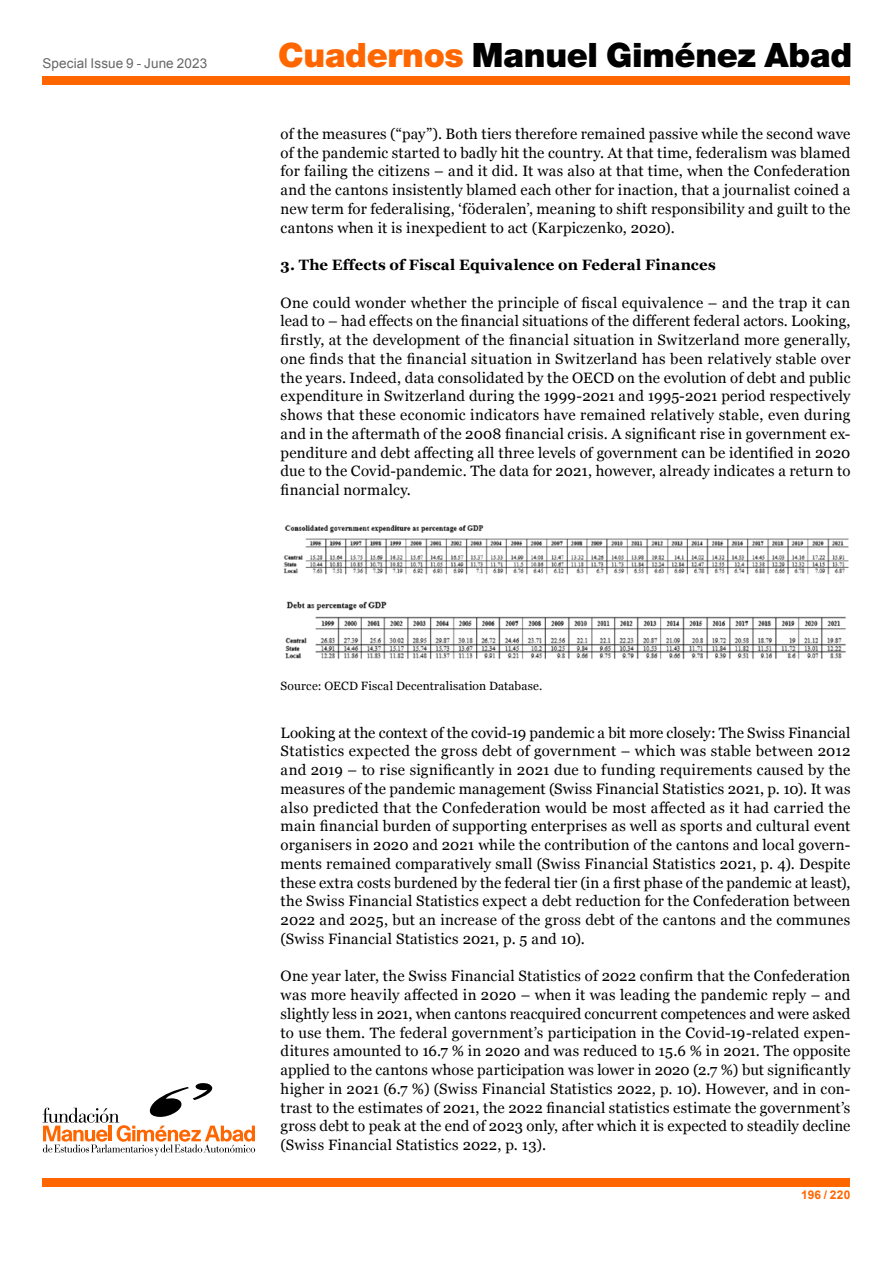
<style>
.page{position:relative;width:893px;height:1263px;background:#fff}
.page>*{position:absolute;margin:0;border:0;box-sizing:border-box;transform-origin:0 0}
.t1{font:900 33.75px "Helvetica Neue LT Std";letter-spacing:-.01em;color:#000}
.t2{font:15px/18.8px "Georgia";letter-spacing:.015em;color:#000;text-align:justify}
.t3{font:700 15px "Georgia";letter-spacing:.01em;color:#000}
.t4{font:13.5px "Arial";letter-spacing:.01em;color:#666}
.t5{font:12px "Georgia";letter-spacing:.015em;color:#000}
.t6{font:700 12px "Arial";letter-spacing:.02em;color:#f60}
.s1{color:#f60}
</style>
<div class="page">
<div style="left:43px;top:77px;width:807px;height:8px;background:#f60"></div>
<div style="left:43px;top:1178px;width:807px;height:8px;background:#f60"></div>
<svg style="left:43px;top:1083px;width:212px;height:72px"></svg>
<img style="left:283px;top:525px;width:566px;height:134px">
<p class="t4" style="left:43px;top:55px;width:166px">Special Issue 9 - June 2023</p>
<h1 class="t1" style="left:278px;top:34px;width:575px"><span class="s1">Cuadernos</span> Manuel Giménez Abad</h1>
<p class="t2" style="left:281px;top:124px;width:571px">of the measures (“pay”). Both tiers therefore remained passive while the second wave of the pandemic started to badly hit the country. At that time, federalism was blamed for failing the citizens – and it did. It was also at that time, when the Confederation and the cantons insistently blamed each other for inaction, that a journalist coined a new term for federalising, ‘föderalen’, meaning to shift responsibility and guilt to the cantons when it is inexpedient to act (Karpiczenko, 2020).</p>
<p class="t3" style="left:281px;top:254px;width:437px">3. The Effects of Fiscal Equivalence on Federal Finances</p>
<p class="t2" style="left:281px;top:292px;width:571px">One could wonder whether the principle of fiscal equivalence – and the trap it can lead to – had effects on the financial situations of the different federal actors. Looking, firstly, at the development of the financial situation in Switzerland more generally, one finds that the financial situation in Switzerland has been relatively stable over the years. Indeed, data consolidated by the OECD on the evolution of debt and public expenditure in Switzerland during the 1999-2021 and 1995-2021 period respectively shows that these economic indicators have remained relatively stable, even during and in the aftermath of the 2008 financial crisis. A significant rise in government ex&shy;penditure and debt affecting all three levels of government can be identified in 2020 due to the Covid-pandemic. The data for 2021, however, already indicates a return to financial normalcy.</p>
<p class="t5" style="left:281px;top:677px;width:263px">Source: OECD Fiscal Decentralisation Database.</p>
<p class="t2" style="left:281px;top:722px;width:571px">Looking at the context of the covid-19 pandemic a bit more closely: The Swiss Financial Statistics expected the gross debt of government – which was stable between 2012 and 2019 – to rise significantly in 2021 due to funding requirements caused by the measures of the pandemic management (Swiss Financial Statistics 2021, p. 10). It was also predicted that the Confederation would be most affected as it had carried the main financial burden of supporting enterprises as well as sports and cultural event organisers in 2020 and 2021 while the contribution of the cantons and local govern&shy;ments remained comparatively small (Swiss Financial Statistics 2021, p. 4). Despite these extra costs burdened by the federal tier (in a first phase of the pandemic at least), the Swiss Financial Statistics expect a debt reduction for the Confederation between 2022 and 2025, but an increase of the gross debt of the cantons and the communes (Swiss Financial Statistics 2021, p. 5 and 10).</p>
<p class="t2" style="left:281px;top:966px;width:571px">One year later, the Swiss Financial Statistics of 2022 confirm that the Confederation was more heavily affected in 2020 – when it was leading the pandemic reply – and slightly less in 2021, when cantons reacquired concurrent competences and were asked to use them. The federal government’s participation in the Covid-19-related expen&shy;ditures amounted to 16.7 % in 2020 and was reduced to 15.6 % in 2021. The opposite applied to the cantons whose participation was lower in 2020 (2.7 %) but significantly higher in 2021 (6.7 %) (Swiss Financial Statistics 2022, p. 10). However, and in con&shy;trast to the estimates of 2021, the 2022 financial statistics estimate the government’s gross debt to peak at the end of 2023 only, after which it is expected to steadily decline (Swiss Financial Statistics 2022, p. 13).</p>
<p class="t6" style="left:801px;top:1187px;width:51px">196 / 220</p>
</div>
